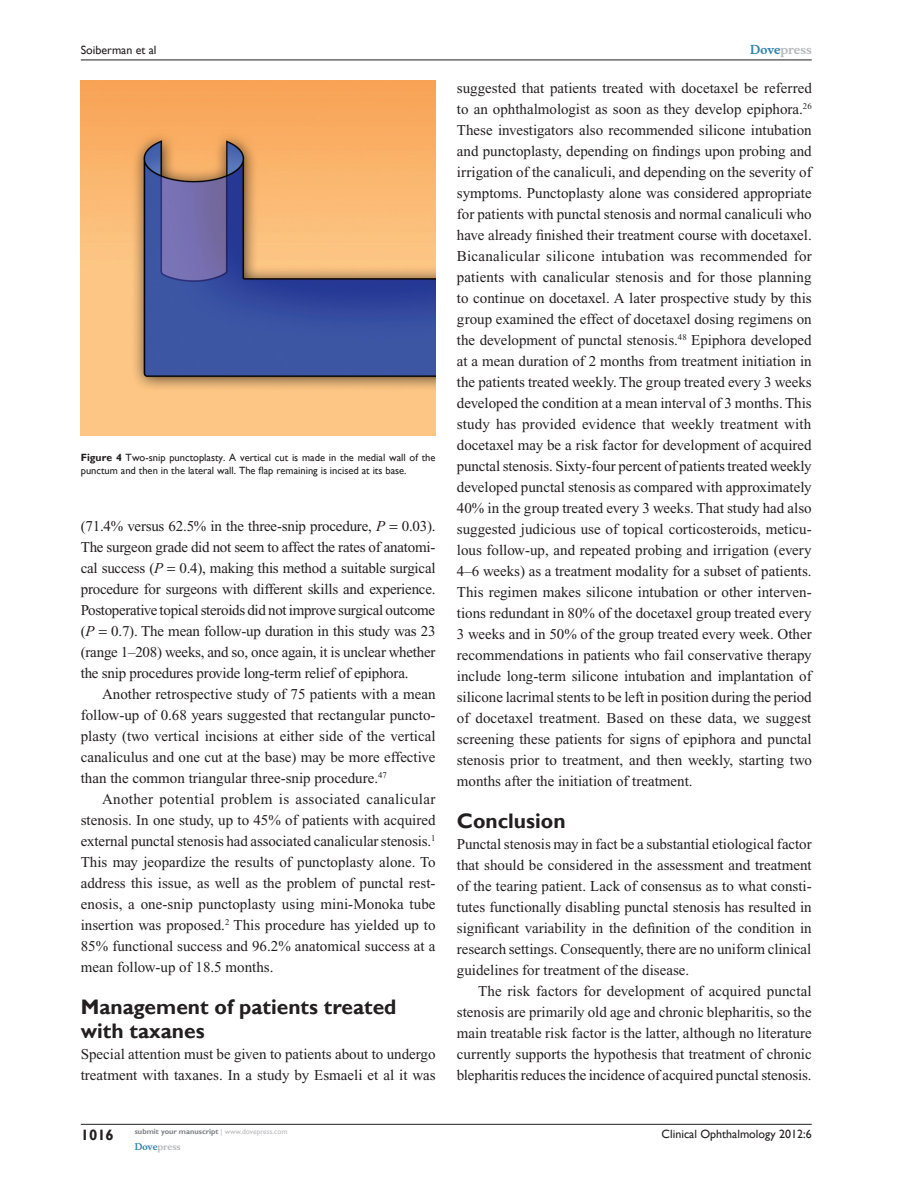
<style>
.page{position:relative;width:918px;height:1188px;background:#fff}
.page>*{position:absolute;margin:0;border:0;box-sizing:border-box;transform-origin:0 0}
.t1{font:700 21px/24px "Gill Sans";color:#231f20}
.TxF{font:15px/21px "Times New Roman";color:#231f20;text-align:justify}
.Tx{font:15px/21px "Times New Roman";letter-spacing:-.01em;color:#231f20;text-align:justify}
.t2{font:700 15px "Gill Sans";color:#231f20}
.t3{font:12px "Gill Sans";color:#231f20}
.t4{font:700 12px "Musee";color:#b8b9bc}
.FC{font:10.5px/13.5px "Gill Sans";color:#231f20}
.t5{font:700 9px "Musee";color:#b8b9bc}
.t6{font:700 7.5px "Gill Sans";color:#808285}
.s1{font-weight:700}
.s2{font-style:italic}
.s3{font-weight:400;color:#b8b9bc}
.s4{color:#3485ae}
</style>
<div class="page">
<img style="left:81px;top:81px;width:354px;height:354px">
<hr style="left:81px;top:1124px;width:731px;height:1px;background:#231f20">
<hr style="left:81px;top:60px;width:731px;height:1px;background:#231f20">
<p class="t3" style="left:81px;top:43px;width:77px">Soiberman et al</p>
<p class="FC" style="left:81px;top:451px;width:356px"><span class="s1">Figure 4</span> Two-snip punctoplasty. A vertical cut is made in the medial wall of the punctum and then in the lateral wall. The flap remaining is incised at its base.</p>
<p class="Tx" style="left:81px;top:515px;width:356px">(71.4% versus 62.5% in the three-snip procedure, <span class="s2">P</span> 0.03).<br>The surgeon grade did not seem to affect the rates of anatomi&shy;cal success (<span class="s2">P</span> 0.4), making this method a suitable surgical procedure for surgeons with different skills and experience.<br>Postoperative topical steroids did not improve surgical outcome (<span class="s2">P</span> 0.7). The mean follow-up duration in this study was 23 (range 1–208) weeks, and so, once again, it is unclear whether the snip procedures provide long-term relief of epiphora.</p>
<p class="Tx" style="left:81px;top:683px;width:356px;text-indent:21px">Another retrospective study of 75 patients with a mean follow-up of 0.68 years suggested that rectangular puncto&shy;plasty (two vertical incisions at either side of the vertical canaliculus and one cut at the base) may be more effective than the common triangular three-snip procedure.<sup>47</sup></p>
<p class="Tx" style="left:81px;top:788px;width:356px;text-indent:21px">Another potential problem is associated canalicular stenosis. In one study, up to 45% of patients with acquired external punctal stenosis had associated canalicular stenosis.<sup>1<br></sup>This may jeopardize the results of punctoplasty alone. To address this issue, as well as the problem of punctal rest&shy;enosis, a one-snip punctoplasty using mini-Monoka tube insertion was proposed.<sup>2</sup> This procedure has yielded up to 85% functional success and 96.2% anatomical success at a mean follow-up of 18.5 months.</p>
<h1 class="t1" style="left:81px;top:996px;width:317px">Management of patients treated with taxanes</h1>
<p class="TxF" style="left:81px;top:1044px;width:356px">Special attention must be given to patients about to undergo treatment with taxanes. In a study by Esmaeli et al it was</p>
<p class="t2" style="left:81px;top:1126px;width:35px">1016</p>
<p class="t6" style="left:135px;top:1127px;width:154px">submit your manuscript <span class="s3">| www.dovepress.com</span></p>
<p class="t5" style="left:135px;top:1141px;width:48px"><span class="s4">Dove</span>press</p>
<p class="t4" style="left:750px;top:43px;width:63px"><span class="s4">Dove</span>press</p>
<p class="TxF" style="left:457px;top:77px;width:357px">suggested that patients treated with docetaxel be referred to an ophthalmologist as soon as they develop epiphora.<sup>26<br></sup>These investigators also recommended silicone intubation and punctoplasty, depending on findings upon probing and irrigation of the canaliculi, and depending on the severity of symptoms. Punctoplasty alone was considered appropriate for patients with punctal stenosis and normal canaliculi who have already finished their treatment course with docetaxel.<br>Bicanalicular silicone intubation was recommended for patients with canalicular stenosis and for those planning to continue on docetaxel. A later prospective study by this group examined the effect of docetaxel dosing regimens on the development of punctal stenosis.<sup>48</sup> Epiphora developed at a mean duration of 2 months from treatment initiation in the patients treated weekly. The group treated every 3 weeks developed the condition at a mean interval of 3 months. This study has provided evidence that weekly treatment with docetaxel may be a risk factor for development of acquired punctal stenosis. Sixty-four percent of patients treated weekly developed punctal stenosis as compared with approximately 40% in the group treated every 3 weeks. That study had also suggested judicious use of topical corticosteroids, meticu&shy;lous follow-up, and repeated probing and irrigation (every 4–6 weeks) as a treatment modality for a subset of patients.<br>This regimen makes silicone intubation or other interven&shy;tions redundant in 80% of the docetaxel group treated every 3 weeks and in 50% of the group treated every week. Other recommendations in patients who fail conservative therapy include long-term silicone intubation and implantation of silicone lacrimal stents to be left in position during the period of docetaxel treatment. Based on these data, we suggest screening these patients for signs of epiphora and punctal stenosis prior to treatment, and then weekly, starting two months after the initiation of treatment.</p>
<h1 class="t1" style="left:457px;top:810px;width:110px">Conclusion</h1>
<p class="TxF" style="left:457px;top:834px;width:356px">Punctal stenosis may in fact be a substantial etiological factor that should be considered in the assessment and treatment of the tearing patient. Lack of consensus as to what consti&shy;tutes functionally disabling punctal stenosis has resulted in significant variability in the definition of the condition in research settings. Consequently, there are no uniform clinical guidelines for treatment of the disease.</p>
<p class="Tx" style="left:457px;top:981px;width:356px;text-indent:21px">The risk factors for development of acquired punctal stenosis are primarily old age and chronic blepharitis, so the main treatable risk factor is the latter, although no literature currently supports the hypothesis that treatment of chronic blepharitis reduces the incidence of acquired punctal stenosis.</p>
<p class="t3" style="left:662px;top:1127px;width:152px">Clinical Ophthalmology 2012:6</p>
</div>
